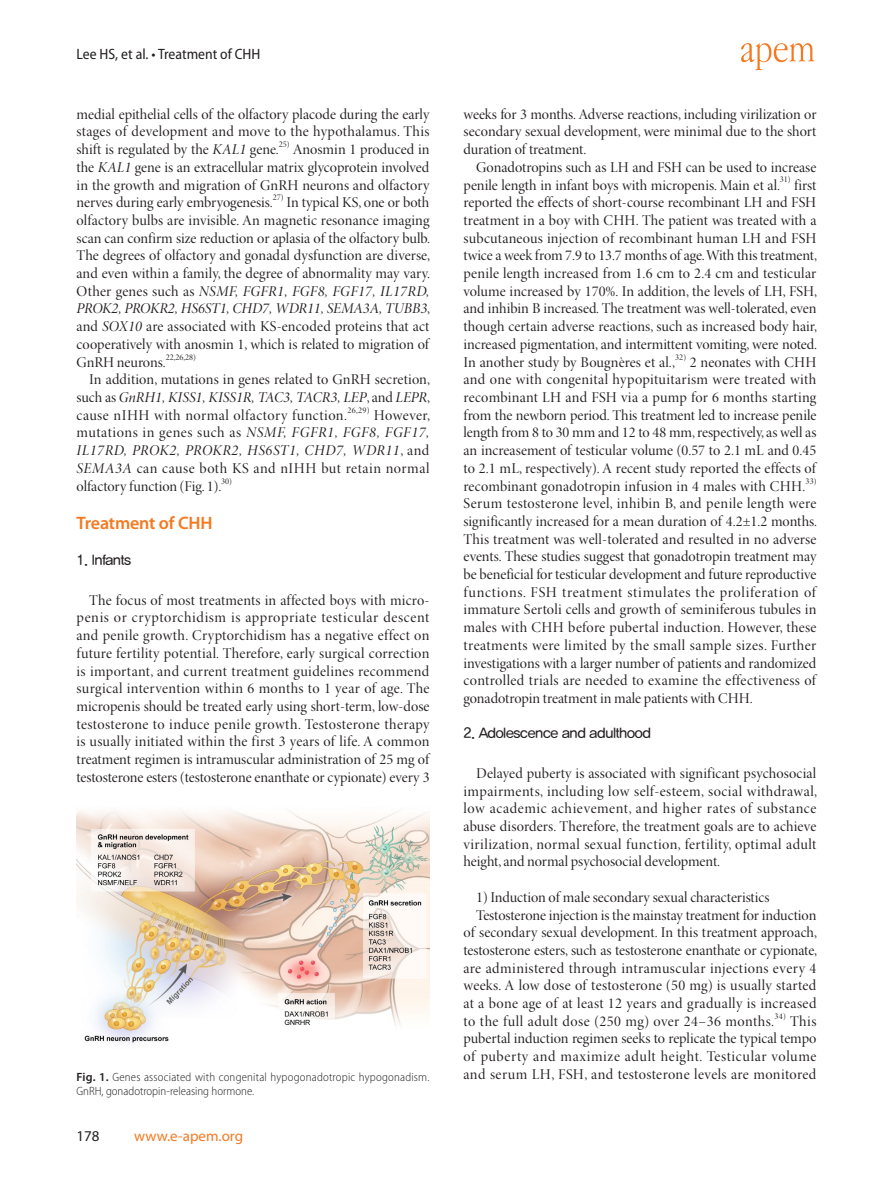
<style>
.page{position:relative;width:893px;height:1191px;background:#fff}
.page>*{position:absolute;margin:0;border:0;box-sizing:border-box;transform-origin:0 0}
.New_서론{font:600 18px "Myriad Pro";letter-spacing:-.01em;color:#f47921}
.영문바탕{font:15px/17.7px "Minion Pro Disp";letter-spacing:.005em;color:#231f20;text-align:justify}
.영문바탕-2{font:15px "Minion Pro Disp";letter-spacing:.025em;color:#231f20}
.t1{font:semi-condensed 15px "Myriad Pro";color:#231f20}
.t2{font:15px "Myriad Pro";color:#f47921}
.t3{font:15px "Myriad Pro";color:#231f20}
._1{font:14.25px "YDIYGO330";letter-spacing:-.025em;color:#231f20}
.t4{font:300 semi-condensed 12px "Myriad Pro";letter-spacing:.015em;color:#231f20}
.영문바탕-3{font:8.7px "Minion Pro Disp";letter-spacing:.005em;color:#231f20}
.s1{font-family:"Minion Pro It Disp"}
.s2{font-weight:600;font-stretch:normal}
</style>
<div class="page">
<svg style="left:741px;top:43px;width:73px;height:27px"></svg>
<img style="left:77px;top:811px;width:352px;height:232px">
<p class="t1" style="left:77px;top:45px;width:185px">Lee HS, et al. • Treatment of CHH</p>
<p class="영문바탕" style="left:77px;top:105px;width:354px">medial epithelial cells of the olfactory placode during the early stages of development and move to the hypothalamus. This shift is regulated by the <span class="s1">KAL1</span> gene.</p>
<p class="영문바탕-3" style="left:279px;top:139px;width:12px">25)</p>
<p class="영문바탕" style="left:77px;top:141px;width:354px;text-indent:216px">Anosmin 1 produced in the <span class="s1">KAL1</span> gene is an extracellular matrix glycoprotein involved in the growth and migration of GnRH neurons and olfactory nerves during early embryogenesis.</p>
<p class="영문바탕-3" style="left:273px;top:192px;width:12px">27)</p>
<p class="영문바탕" style="left:77px;top:194px;width:355px;text-indent:210px">In typical KS, one or both olfactory bulbs are invisible. An magnetic resonance imaging scan can confirm size reduction or aplasia of the olfactory bulb.<br>The degrees of olfactory and gonadal dysfunction are diverse, and even within a family, the degree of abnormality may vary.<br>Other genes such as <span class="s1">NSMF, FGFR1, FGF8, FGF17, IL17RD, PROK2, PROKR2, HS6ST1, CHD7, WDR11, SEMA3A, TUBB3</span>, and <span class="s1">SOX10</span> are associated with KS-encoded proteins that act cooperatively with anosmin 1, which is related to migration of GnRH neurons.</p>
<p class="영문바탕-3" style="left:166px;top:351px;width:32px">22,26,28)</p>
<p class="영문바탕" style="left:77px;top:371px;width:355px;text-indent:13px">In addition, mutations in genes related to GnRH secretion, such as <span class="s1">GnRH1, KISS1, KISS1R, TAC3, TACR3, LEP</span>, and <span class="s1">LEPR</span>, cause nIHH with normal olfactory function.</p>
<p class="영문바탕-3" style="left:348px;top:405px;width:23px">26,29)</p>
<p class="영문바탕" style="left:77px;top:406px;width:355px;text-indent:297px">However, mutations in genes such as <span class="s1">NSMF, FGFR1, FGF8, FGF17, IL17RD, PROK2, PROKR2, HS6ST1, CHD7, WDR11</span>, and <span class="s1">SEMA3A</span> can cause both KS and nIHH but retain normal olfactory function (Fig. 1).</p>
<p class="영문바탕-3" style="left:221px;top:475px;width:12px">30)</p>
<p class="New_서론" style="left:77px;top:511px;width:137px">Treatment of CHH</p>
<p class="_1" style="left:77px;top:552px;width:56px">1. Infants</p>
<p class="영문바탕" style="left:77px;top:591px;width:354px;text-indent:13px">The focus of most treatments in affected boys with micro&shy;penis or cryptorchidism is appropriate testicular descent and penile growth. Cryptorchidism has a negative effect on future fertility potential. Therefore, early surgical correction is important, and current treatment guidelines recommend surgical intervention within 6 months to 1 year of age. The micropenis should be treated early using short-term, low-dose testosterone to induce penile growth. Testosterone therapy is usually initiated within the first 3 years of life. A common treatment regimen is intramuscular administration of 25 mg of testosterone esters (testosterone enanthate or cypionate) every 3</p>
<p class="영문바탕" style="left:463px;top:105px;width:354px">weeks for 3 months. Adverse reactions, including virilization or secondary sexual development, were minimal due to the short duration of treatment.</p>
<p class="영문바탕" style="left:463px;top:158px;width:354px;text-indent:13px">Gonadotropins such as LH and FSH can be used to increase penile length in infant boys with micropenis. Main et al.</p>
<p class="영문바탕-3" style="left:780px;top:174px;width:12px">31)</p>
<p class="영문바탕" style="left:463px;top:176px;width:355px;text-indent:331px">first reported the effects of short-course recombinant LH and FSH treatment in a boy with CHH. The patient was treated with a subcutaneous injection of recombinant human LH and FSH twice a week from 7.9 to 13.7 months of age. With this treatment, penile length increased from 1.6 cm to 2.4 cm and testicular volume increased by 170%. In addition, the levels of LH, FSH, and inhibin B increased. The treatment was well-tolerated, even though certain adverse reactions, such as increased body hair, increased pigmentation, and intermittent vomiting, were noted.<br>In another study by Bougnères et al.,</p>
<p class="영문바탕-3" style="left:675px;top:351px;width:12px">32)</p>
<p class="영문바탕" style="left:463px;top:353px;width:354px;text-indent:226px">2 neonates with CHH and one with congenital hypopituitarism were treated with recombinant LH and FSH via a pump for 6 months starting from the newborn period. This treatment led to increase penile length from 8 to 30 mm and 12 to 48 mm, respectively, as well as an increasement of testicular volume (0.57 to 2.1 mL and 0.45 to 2.1 mL, respectively). A recent study reported the effects of recombinant gonadotropin infusion in 4 males with CHH.</p>
<p class="영문바탕-3" style="left:805px;top:475px;width:12px">33)</p>
<p class="영문바탕" style="left:463px;top:495px;width:355px">Serum testosterone level, inhibin B, and penile length were significantly increased for a mean duration of 4.2±1.2 months.<br>This treatment was well-tolerated and resulted in no adverse events. These studies suggest that gonadotropin treatment may be beneficial for testicular development and future reproductive functions. FSH treatment stimulates the proliferation of immature Sertoli cells and growth of seminiferous tubules in males with CHH before pubertal induction. However, these treatments were limited by the small sample sizes. Further investigations with a larger number of patients and randomized controlled trials are needed to examine the effectiveness of gonadotropin treatment in male patients with CHH.</p>
<p class="_1" style="left:463px;top:725px;width:189px">2. Adolescence and adulthood</p>
<p class="영문바탕" style="left:463px;top:764px;width:355px;text-indent:13px">Delayed puberty is associated with significant psychosocial impairments, including low self-esteem, social withdrawal, low academic achievement, and higher rates of substance abuse disorders. Therefore, the treatment goals are to achieve virilization, normal sexual function, fertility, optimal adult height, and normal psychosocial development.</p>
<p class="영문바탕" style="left:476px;top:888px;width:295px">1) Induction of male secondary sexual characteristics</p>
<p class="영문바탕" style="left:463px;top:906px;width:355px;text-indent:13px">Testosterone injection is the mainstay treatment for induction of secondary sexual development. In this treatment approach, testosterone esters, such as testosterone enanthate or cypionate, are administered through intramuscular injections every 4 weeks. A low dose of testosterone (50 mg) is usually started at a bone age of at least 12 years and gradually is increased to the full adult dose (250 mg) over 24–36 months.</p>
<p class="영문바탕-3" style="left:775px;top:1010px;width:13px">34)</p>
<p class="영문바탕" style="left:463px;top:1012px;width:354px;text-indent:327px">This pubertal induction regimen seeks to replicate the typical tempo of puberty and maximize adult height. Testicular volume</p>
<p class="t4" style="left:77px;top:1069px;width:354px"><span class="s2">Fig. 1.</span> Genes associated with congenital hypogonadotropic hypogonadism.</p>
<p class="영문바탕-2" style="left:463px;top:1065px;width:354px">and serum LH, FSH, and testosterone levels are monitored</p>
<p class="t4" style="left:77px;top:1084px;width:179px">GnRH, gonadotropin-releasing hormone.</p>
<p class="t3" style="left:77px;top:1126px;width:25px">178</p>
<p class="t2" style="left:134px;top:1126px;width:110px">www.e-apem.org</p>
</div>
